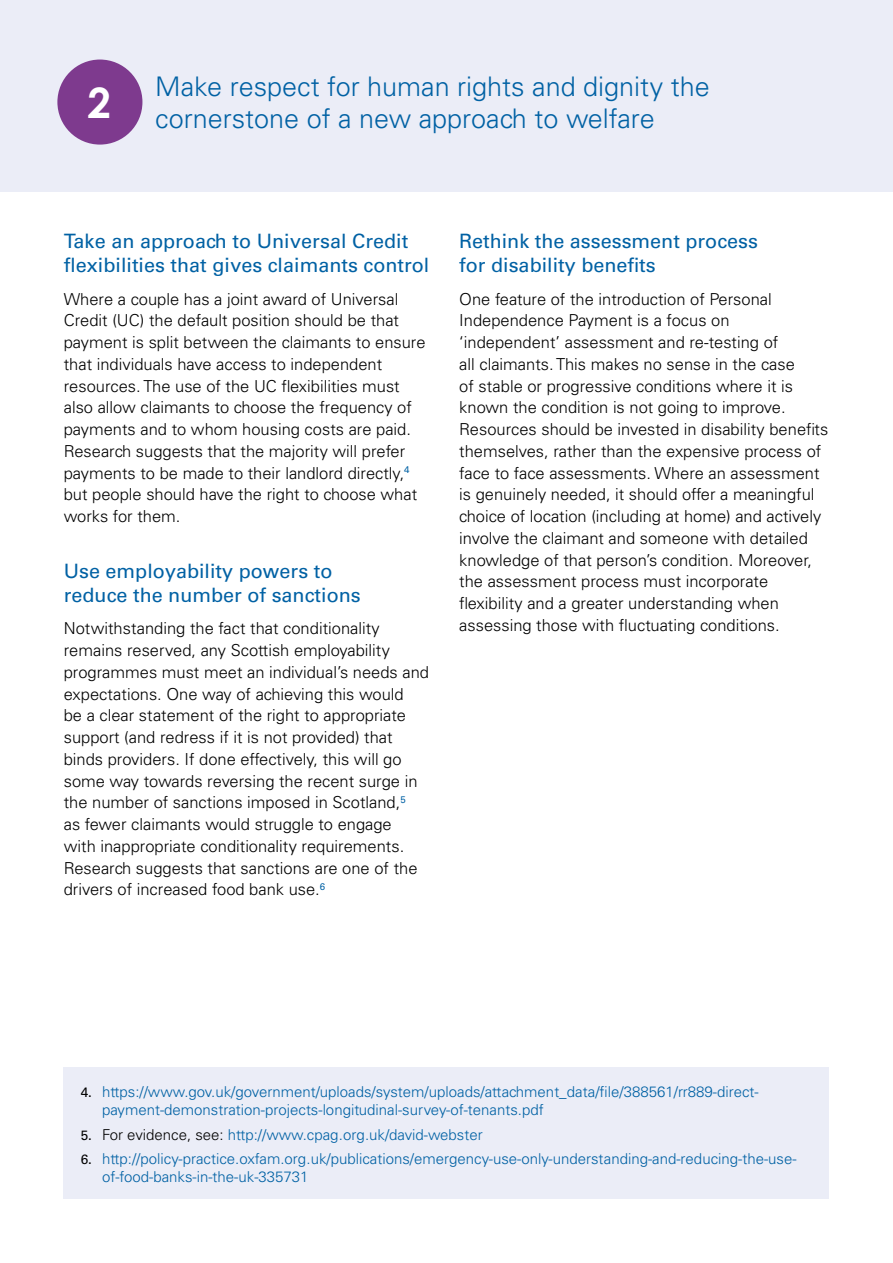
<style>
.page{position:relative;width:893px;height:1263px;background:#fff}
.page>*{position:absolute;margin:0;border:0;box-sizing:border-box;transform-origin:0 0}
.Number__in_circle{font:700 42px "Century Gothic";color:#fff}
.Page_Title__Numbered{font:300 27px "Univers LT Std";color:#0061a4}
.Header_1{font:19.8px/24px "Univers LT Std";color:#0061a4}
.t1{font:300 16.5px/21.8px "Univers LT Std";color:#000}
.Footnote{font:300 15px/18px "Univers LT Std";color:#0061a4}
.s1{font-weight:400;font-size:13.5px;color:#000}
.s2{color:#000}
</style>
<div class="page">
<div style="left:0;top:0;width:893px;height:191px;background:#ebedf7"></div>
<div style="left:57px;top:60px;width:85px;height:85px;background:#7e3a8e;border-radius:50%"></div>
<div style="left:64px;top:1067px;width:765px;height:132px;background:#ebedf7"></div>
<p class="Number__in_circle" style="left:88px;top:71px;width:25px">2</p>
<p class="Page_Title__Numbered" style="left:155px;top:70px;width:556px">Make respect for human rights and dignity the</p>
<p class="Page_Title__Numbered" style="left:155px;top:102px;width:501px">cornerstone of a new approach to welfare</p>
<p class="Header_1" style="left:64px;top:229px;width:367px">Take an approach to Universal Credit flexibilities that gives claimants control</p>
<p class="t1" style="left:64px;top:288px;width:363px">Where a couple has a joint award of Universal Credit (UC) the default position should be that payment is split between the claimants to ensure that individuals have access to independent resources. The use of the UC flexibilities must also allow claimants to choose the frequency of payments and to whom housing costs are paid.<br>Research suggests that the majority will prefer payments to be made to their landlord directly,<sup>4 </sup>but people should have the right to choose what works for them.</p>
<p class="Header_1" style="left:64px;top:559px;width:299px">Use employability powers to reduce the number of sanctions</p>
<p class="t1" style="left:64px;top:618px;width:367px">Notwithstanding the fact that conditionality remains reserved, any Scottish employability programmes must meet an individual’s needs and expectations. One way of achieving this would<br>be a clear statement of the right to appropriate support (and redress if it is not provided) that binds providers. If done effectively, this will go some way towards reversing the recent surge in the number of sanctions imposed in Scotland,<sup>5<br></sup>as fewer claimants would struggle to engage<br>with inappropriate conditionality requirements.<br>Research suggests that sanctions are one of the drivers of increased food bank use.<sup>6</sup></p>
<p class="Header_1" style="left:459px;top:229px;width:300px">Rethink the assessment process for disability benefits</p>
<p class="t1" style="left:459px;top:288px;width:370px">One feature of the introduction of Personal Independence Payment is a focus on ‘independent’ assessment and re-testing of<br>all claimants. This makes no sense in the case<br>of stable or progressive conditions where it is known the condition is not going to improve.<br>Resources should be invested in disability benefits themselves, rather than the expensive process of face to face assessments. Where an assessment is genuinely needed, it should offer a meaningful choice of location (including at home) and actively involve the claimant and someone with detailed knowledge of that person’s condition. Moreover, the assessment process must incorporate flexibility and a greater understanding when assessing those with fluctuating conditions.</p>
<p class="Footnote" style="left:102px;top:1083px;width:658px;text-indent:-21px"><span class="s1">4.</span> https://www.gov.uk/government/uploads/system/uploads/attachment_data/file/388561/rr889-direct&shy;payment-demonstration-projects-longitudinal-survey-of-tenants.pdf</p>
<p class="Footnote" style="left:81px;top:1125px;width:403px"><span class="s1">5.</span> <span class="s2">For evidence, see:</span> http://www.cpag.org.uk/david-webster</p>
<p class="Footnote" style="left:102px;top:1150px;width:696px;text-indent:-21px"><span class="s1">6.</span> http://policy-practice.oxfam.org.uk/publications/emergency-use-only-understanding-and-reducing-the-use&shy;of-food-banks-in-the-uk-335731</p>
</div>
